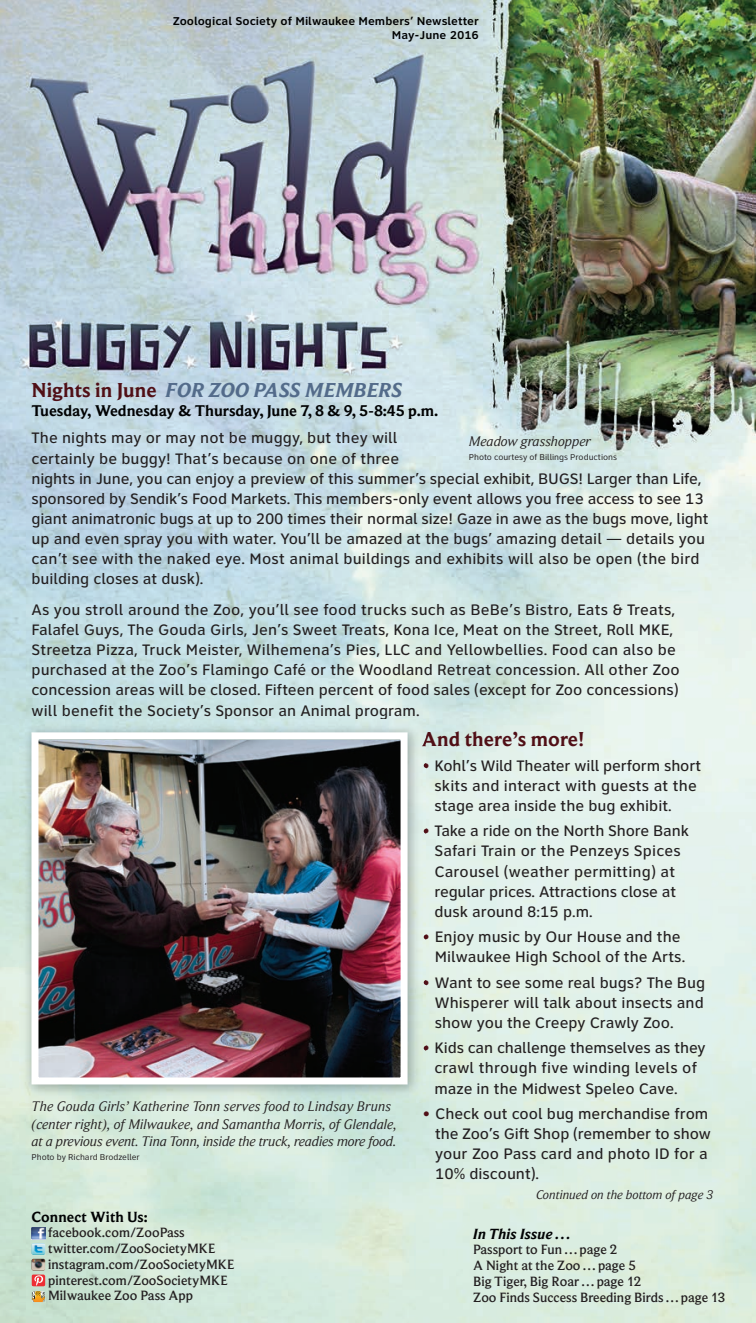
<style>
.page{position:relative;width:756px;height:1323px;background:#fff}
.page>*{position:absolute;margin:0;border:0;box-sizing:border-box;transform-origin:0 0}
.t1{font:italic 700 21px "Beaufort Pro";color:#536b8a}
.t2{font:700 21px "Beaufort Pro";color:#500f16}
.t3{font:700 16.1px "Beaufort Pro";letter-spacing:-.005em;color:#010203}
.t4{font:500 15.75px/20.1px "Clearview ADA";color:#231f20}
.t5{font:700 15.4px "Beaufort Pro";color:#010203}
.t6{font:italic 700 15.4px "Beaufort Pro";color:#010203}
.t7{font:italic 14.35px/17.5px "Beaufort Pro";color:#231f20}
.t8{font:500 14px/15.8px "Beaufort Pro";color:#231f20}
.t9{font:italic 13.12px "Beaufort Pro";color:#231f20}
.t10{font:700 11.9px/14px "Clearview ADA";color:#010203;text-align:right}
.t11{font:8.75px "Clearview ADA";color:#231f20}
.s1{font-style:normal;color:#500f16}
.s2{color:#500f16}
</style>
<div class="page">
<img style="left:0;top:0;width:756px;height:1323px">
<svg style="left:32px;top:1227px;width:14px;height:76px"></svg>
<img style="left:19px;top:719px;width:406px;height:384px">
<svg style="left:422px;top:738px;width:3px;height:9px"></svg>
<img style="left:40px;top:740px;width:360px;height:336px">
<div style="left:32px;top:732px;width:376px;height:352px;border:7px solid #fff"></div>
<p class="t10" style="left:173px;top:16px;width:308px">Zoological Society of Milwaukee Members’ Newsletter<br>May-June 2016</p>
<h1 class="t1" style="left:32px;top:383px;width:372px"><span class="s1">Nights in June</span> FOR ZOO PASS MEMBERS</h1>
<p class="t3" style="left:32px;top:406px;width:408px">Tuesday, Wednesday &amp; Thursday, June 7, 8 &amp; 9, 5-8:45 p.m.</p>
<p class="t4" style="left:32px;top:430px;width:679px">The nights may or may not be muggy, but they will<br>certainly be buggy! That’s because on one of three<br>nights in June, you can enjoy a preview of this summer’s special exhibit, BUGS! Larger than Life, sponsored by Sendik’s Food Markets. This members-only event allows you free access to see 13 giant animatronic bugs at up to 200 times their normal size! Gaze in awe as the bugs move, light up and even spray you with water. You’ll be amazed at the bugs’ amazing detail — details you can’t see with the naked eye. Most animal buildings and exhibits will also be open (the bird building closes at dusk).</p>
<p class="t4" style="left:32px;top:602px;width:650px">As you stroll around the Zoo, you’ll see food trucks such as BeBe’s Bistro, Eats &amp; Treats, Falafel Guys, The Gouda Girls, Jen’s Sweet Treats, Kona Ice, Meat on the Street, Roll MKE, Streetza Pizza, Truck Meister, Wilhemena’s Pies, LLC and Yellowbellies. Food can also be purchased at the Zoo’s Flamingo Café or the Woodland Retreat concession. All other Zoo concession areas will be closed. Fifteen percent of food sales (except for Zoo concessions) will benefit the Society’s Sponsor an Animal program.</p>
<h1 class="t2" style="left:422px;top:732px;width:165px">And there’s more!</h1>
<p class="t4" style="left:434px;top:757px;width:268px;text-indent:-13px"><span class="s2">•</span> Kohl’s Wild Theater will perform short skits and interact with guests at the stage area inside the bug exhibit.</p>
<p class="t4" style="left:434px;top:823px;width:256px;text-indent:-13px"><span class="s2">•</span> Take a ride on the North Shore Bank<br>Safari Train or the Penzeys Spices<br>Carousel (weather permitting) at regular prices. Attractions close at dusk around 8:15 p.m.</p>
<p class="t4" style="left:422px;top:929px;width:265px;text-align:right"><span class="s2">•</span> Enjoy music by Our House and the<br>Milwaukee High School of the Arts.</p>
<p class="t4" style="left:435px;top:974px;width:272px;text-align:justify;text-indent:-13px"><span class="s2">•</span> Want to see some real bugs? The Bug Whisperer will talk about insects and show you the Creepy Crawly Zoo.</p>
<p class="t4" style="left:434px;top:1040px;width:273px;text-indent:-13px"><span class="s2">•</span> Kids can challenge themselves as they crawl through five winding levels of maze in the Midwest Speleo Cave.</p>
<p class="t4" style="left:435px;top:1106px;width:277px;text-indent:-13px"><span class="s2">•</span> Check out cool bug merchandise from the Zoo’s Gift Shop (remember to show your Zoo Pass card and photo ID for a<br>10% discount).</p>
<p class="t9" style="left:536px;top:1191px;width:179px">Continued on the bottom of page 3</p>
<p class="t5" style="left:32px;top:1211px;width:118px">Connect With Us:</p>
<p class="t8" style="left:48px;top:1226px;width:188px">facebook.com/ZooPass twitter.com/ZooSocietyMKE instagram.com/ZooSocietyMKE pinterest.com/ZooSocietyMKE<br>Milwaukee Zoo Pass App</p>
<p class="t7" style="left:469px;top:434px;width:124px">Meadow grasshopper</p>
<p class="t11" style="left:469px;top:454px;width:150px">Photo courtesy of Billings Productions</p>
<p class="t7" style="left:32px;top:1099px;width:367px">The Gouda Girls’ Katherine Tonn serves food to Lindsay Bruns (center right), of Milwaukee, and Samantha Morris, of Glendale, at a previous event. Tina Tonn, inside the truck, readies more food.</p>
<p class="t11" style="left:32px;top:1154px;width:110px">Photo by Richard Brodzeller</p>
<p class="t6" style="left:473px;top:1228px;width:100px">In This Issue …</p>
<p class="t8" style="left:473px;top:1243px;width:254px">Passport to Fun … page 2<br>A Night at the Zoo … page 5<br>Big Tiger, Big Roar … page 12<br>Zoo Finds Success Breeding Birds … page 13</p>
</div>
